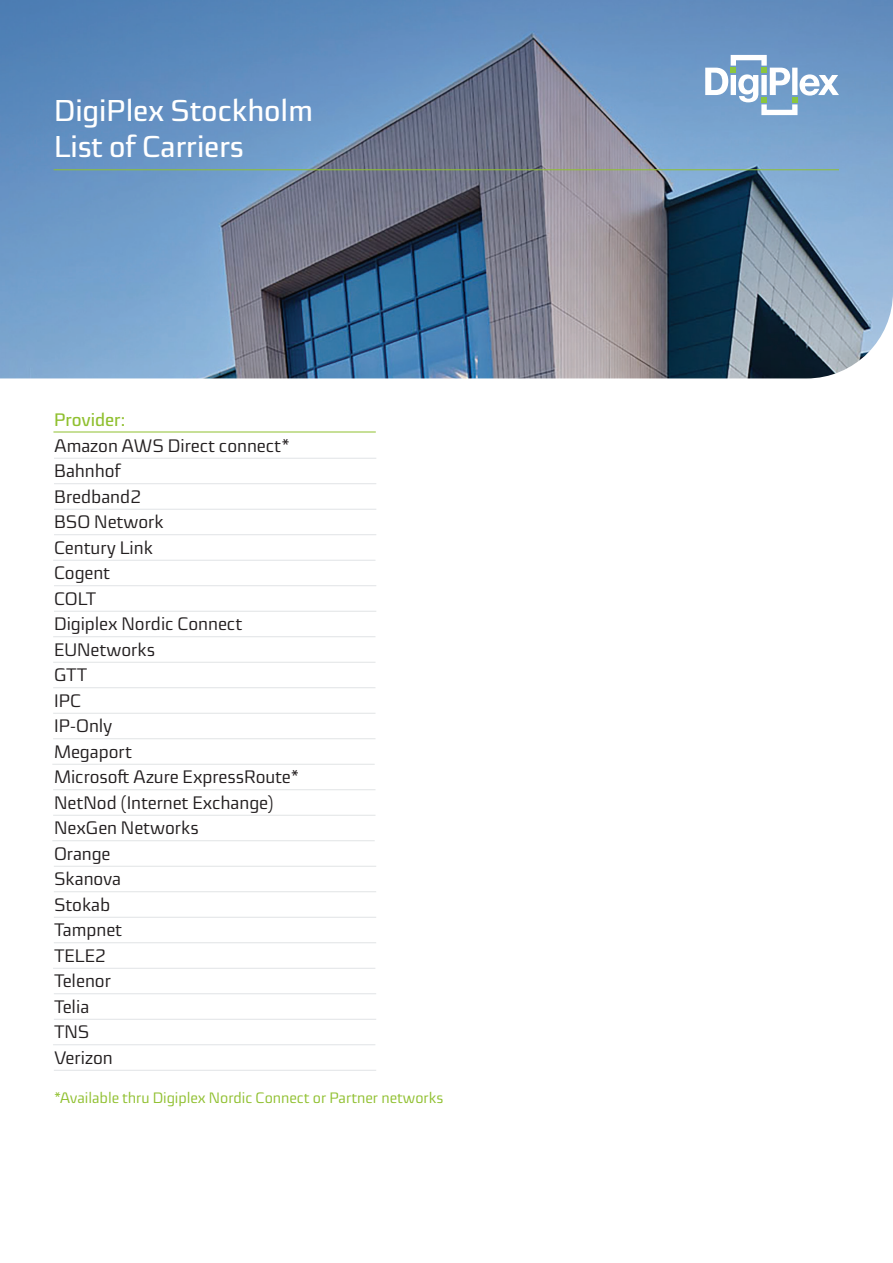
<style>
.page{position:relative;width:893px;height:1263px;background:#fff}
.page>*{position:absolute;margin:0;border:0;box-sizing:border-box;transform-origin:0 0}
.t1{font:600 30px "Sica";color:#fff}
.t2{font:18px "Sica";color:#231f20}
.t3{font:600 18px "Sica";letter-spacing:-.005em;color:#90c030}
.t4{font:15px "Sica";color:#90c030}
</style>
<div class="page">
<img style="left:0;top:0;width:893px;height:378px">
<svg style="left:705px;top:55px;width:134px;height:60px"></svg>
<hr style="left:54px;top:169px;width:785px;height:1px;background:#90c030">
<hr style="left:53px;top:432px;width:323px;height:1px;background:#90c030">
<hr style="left:54px;top:458px;width:322px;height:1px;background:#627179">
<hr style="left:54px;top:483px;width:322px;height:1px;background:#627179">
<hr style="left:54px;top:509px;width:322px;height:1px;background:#627179">
<hr style="left:54px;top:534px;width:322px;height:1px;background:#627179">
<hr style="left:53px;top:560px;width:322px;height:1px;background:#627179">
<hr style="left:54px;top:585px;width:322px;height:1px;background:#627179">
<hr style="left:54px;top:611px;width:322px;height:1px;background:#627179">
<hr style="left:53px;top:636px;width:322px;height:1px;background:#627179">
<hr style="left:53px;top:662px;width:322px;height:1px;background:#627179">
<hr style="left:53px;top:687px;width:322px;height:1px;background:#627179">
<hr style="left:53px;top:713px;width:322px;height:1px;background:#627179">
<hr style="left:53px;top:738px;width:322px;height:1px;background:#627179">
<hr style="left:52px;top:764px;width:323px;height:1px;background:#627179">
<hr style="left:53px;top:789px;width:322px;height:1px;background:#627179">
<hr style="left:53px;top:815px;width:322px;height:1px;background:#627179">
<hr style="left:52px;top:840px;width:323px;height:1px;background:#627179">
<hr style="left:54px;top:866px;width:322px;height:1px;background:#627179">
<hr style="left:54px;top:891px;width:322px;height:1px;background:#627179">
<hr style="left:54px;top:917px;width:322px;height:1px;background:#627179">
<hr style="left:54px;top:942px;width:322px;height:1px;background:#627179">
<hr style="left:53px;top:968px;width:322px;height:1px;background:#627179">
<hr style="left:54px;top:993px;width:322px;height:1px;background:#627179">
<hr style="left:54px;top:1019px;width:322px;height:1px;background:#627179">
<hr style="left:53px;top:1044px;width:322px;height:1px;background:#627179">
<hr style="left:54px;top:1070px;width:322px;height:1px;background:#627179">
<p class="t1" style="left:54px;top:89px;width:260px">DigiPlex Stockholm</p>
<p class="t1" style="left:54px;top:125px;width:191px">List of Carriers</p>
<p class="t3" style="left:54px;top:407px;width:73px">Provider:</p>
<p class="t2" style="left:54px;top:432px;width:237px">Amazon AWS Direct connect*</p>
<p class="t2" style="left:54px;top:458px;width:68px">Bahnhof</p>
<p class="t2" style="left:54px;top:483px;width:88px">Bredband2</p>
<p class="t2" style="left:54px;top:509px;width:111px">BSO Network</p>
<p class="t2" style="left:54px;top:534px;width:100px">Century Link</p>
<p class="t2" style="left:54px;top:560px;width:58px">Cogent</p>
<p class="t2" style="left:54px;top:585px;width:44px">COLT</p>
<p class="t2" style="left:54px;top:611px;width:190px">Digiplex Nordic Connect</p>
<p class="t2" style="left:54px;top:636px;width:102px">EUNetworks</p>
<p class="t2" style="left:54px;top:662px;width:35px">GTT</p>
<p class="t2" style="left:54px;top:687px;width:29px">IPC</p>
<p class="t2" style="left:54px;top:713px;width:60px">IP-Only</p>
<p class="t2" style="left:54px;top:738px;width:80px">Megaport</p>
<p class="t2" style="left:54px;top:764px;width:247px">Microsoft Azure ExpressRoute*</p>
<p class="t2" style="left:54px;top:789px;width:221px">NetNod (Internet Exchange)</p>
<p class="t2" style="left:54px;top:815px;width:146px">NexGen Networks</p>
<p class="t2" style="left:54px;top:840px;width:58px">Orange</p>
<p class="t2" style="left:54px;top:866px;width:68px">Skanova</p>
<p class="t2" style="left:54px;top:891px;width:58px">Stokab</p>
<p class="t2" style="left:54px;top:917px;width:70px">Tampnet</p>
<p class="t2" style="left:54px;top:942px;width:53px">TELE2</p>
<p class="t2" style="left:54px;top:968px;width:59px">Telenor</p>
<p class="t2" style="left:54px;top:993px;width:37px">Telia</p>
<p class="t2" style="left:54px;top:1019px;width:37px">TNS</p>
<p class="t2" style="left:54px;top:1044px;width:60px">Verizon</p>
<p class="t4" style="left:54px;top:1087px;width:391px">*Available thru Digiplex Nordic Connect or Partner networks</p>
</div>
